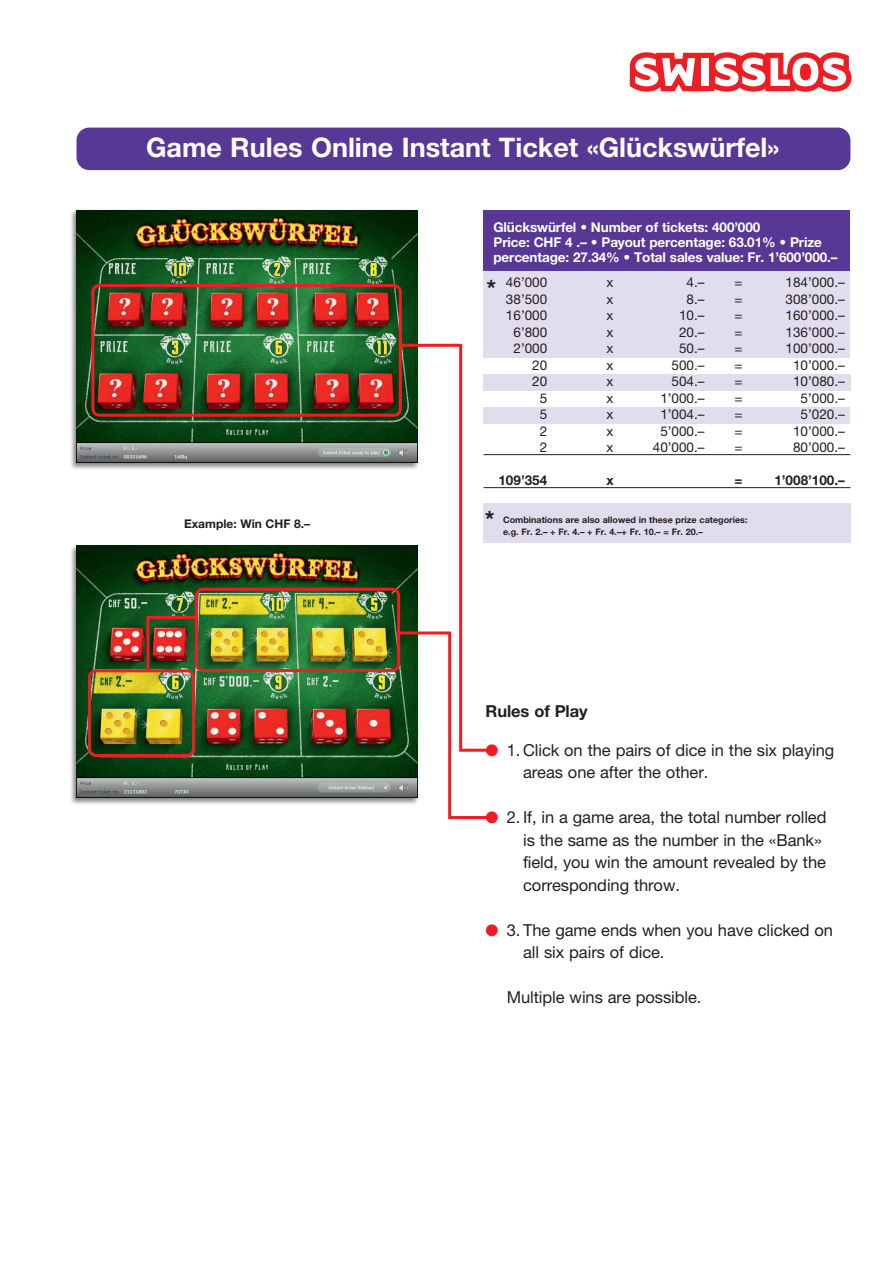
<style>
.page{position:relative;width:893px;height:1263px;background:#fff}
.page>*{position:absolute;margin:0;border:0;box-sizing:border-box;transform-origin:0 0}
.t1{font:700 27px "Helvetica Neue CE";color:#fff}
.t2{font:700 24px "Helvetica Neue CE";color:#231f20}
.t3{font:16.5px/22.5px "Helvetica Neue CE";letter-spacing:-.005em;color:#231f20}
.t4{font:700 16.5px "Helvetica Neue CE";letter-spacing:-.005em;color:#231f20}
.t5{font:13.5px "Helvetica Neue CE";color:#231f20}
.t6{font:700 13.5px/15px "Helvetica Neue CE";letter-spacing:-.01em;color:#fff}
.t7{font:700 13.5px "Helvetica Neue CE";color:#231f20}
.t8{font:700 12px "Helvetica Neue CE";color:#231f20}
.t9{font:700 9px/12px "Helvetica Neue CE";color:#231f20}
.s1{color:#ee1d23}
</style>
<div class="page">
<div style="left:69px;top:544px;width:350px;height:262px;background:#231f20;opacity:.55"></div>
<img style="left:77px;top:545px;width:318px;height:253px">
<div style="left:69px;top:208px;width:350px;height:262px;background:#231f20;opacity:.55"></div>
<img style="left:77px;top:210px;width:341px;height:253px">
<div style="left:77px;top:128px;width:773px;height:42px;background:#593795;border-radius:13px"></div>
<svg style="left:630px;top:52px;width:222px;height:40px"></svg>
<div style="left:91px;top:284px;width:311px;height:133px;border:3px solid #ee1d23;border-radius:6px"></div>
<div style="left:483px;top:407px;width:367px;height:16px;background:#e2ddee"></div>
<div style="left:483px;top:268px;width:367px;height:89px;background:#e2ddee"></div>
<div style="left:483px;top:374px;width:368px;height:17px;background:#e2ddee"></div>
<hr style="left:483px;top:454px;width:367px;height:1px;background:#231f20">
<hr style="left:483px;top:487px;width:367px;height:1px;background:#231f20">
<div style="left:483px;top:210px;width:367px;height:61px;background:#593795"></div>
<div style="left:483px;top:503px;width:368px;height:39px;background:#e2ddee"></div>
<div style="left:88px;top:669px;width:107px;height:88px;border:3px solid #ee1d23;border-radius:6px"></div>
<img style="left:145px;top:614px;width:53px;height:61px">
<div style="left:195px;top:588px;width:205px;height:84px;border:3px solid #ee1d23;border-radius:6px"></div>
<svg style="left:395px;top:342px;width:108px;height:478px"></svg>
<h1 class="t1" style="left:146px;top:131px;width:635px">Game Rules Online Instant Ticket «Glückswürfel»</h1>
<p class="t8" style="left:184px;top:517px;width:128px">Example: Win CHF 8.–</p>
<p class="t6" style="left:493px;top:220px;width:345px">Glückswürfel • Number of tickets: 400’000<br>Price: CHF 4 .– • Payout percentage: 63.01% • Prize percentage: 27.34% • Total sales value: Fr. 1’600’000.–</p>
<p class="t5" style="left:506px;top:274px;width:43px">46’000</p>
<p class="t5" style="left:606px;top:274px;width:8px">x</p>
<p class="t5" style="left:687px;top:274px;width:20px">4.–</p>
<p class="t5" style="left:735px;top:274px;width:10px">=</p>
<p class="t5" style="left:786px;top:274px;width:61px">184’000.–</p>
<p class="t5" style="left:506px;top:291px;width:43px">38’500</p>
<p class="t5" style="left:606px;top:291px;width:8px">x</p>
<p class="t5" style="left:687px;top:291px;width:20px">8.–</p>
<p class="t5" style="left:735px;top:291px;width:10px">=</p>
<p class="t5" style="left:786px;top:291px;width:61px">308’000.–</p>
<p class="t5" style="left:506px;top:307px;width:43px">16’000</p>
<p class="t5" style="left:606px;top:307px;width:8px">x</p>
<p class="t5" style="left:679px;top:307px;width:27px">10.–</p>
<p class="t5" style="left:735px;top:307px;width:10px">=</p>
<p class="t5" style="left:786px;top:307px;width:61px">160’000.–</p>
<p class="t5" style="left:513px;top:324px;width:35px">6’800</p>
<p class="t5" style="left:606px;top:324px;width:8px">x</p>
<p class="t5" style="left:679px;top:324px;width:27px">20.–</p>
<p class="t5" style="left:735px;top:324px;width:10px">=</p>
<p class="t5" style="left:786px;top:324px;width:61px">136’000.–</p>
<p class="t5" style="left:513px;top:340px;width:35px">2’000</p>
<p class="t5" style="left:606px;top:340px;width:8px">x</p>
<p class="t5" style="left:679px;top:340px;width:27px">50.–</p>
<p class="t5" style="left:735px;top:340px;width:10px">=</p>
<p class="t5" style="left:786px;top:340px;width:61px">100’000.–</p>
<p class="t5" style="left:532px;top:357px;width:17px">20</p>
<p class="t5" style="left:606px;top:357px;width:8px">x</p>
<p class="t5" style="left:672px;top:357px;width:35px">500.–</p>
<p class="t5" style="left:735px;top:357px;width:10px">=</p>
<p class="t5" style="left:793px;top:357px;width:53px">10’000.–</p>
<p class="t5" style="left:532px;top:373px;width:17px">20</p>
<p class="t5" style="left:606px;top:373px;width:8px">x</p>
<p class="t5" style="left:672px;top:373px;width:35px">504.–</p>
<p class="t5" style="left:735px;top:373px;width:10px">=</p>
<p class="t5" style="left:793px;top:373px;width:53px">10’080.–</p>
<p class="t5" style="left:540px;top:390px;width:9px">5</p>
<p class="t5" style="left:606px;top:390px;width:8px">x</p>
<p class="t5" style="left:660px;top:390px;width:46px">1’000.–</p>
<p class="t5" style="left:735px;top:390px;width:10px">=</p>
<p class="t5" style="left:801px;top:390px;width:46px">5’000.–</p>
<p class="t5" style="left:540px;top:406px;width:9px">5</p>
<p class="t5" style="left:606px;top:406px;width:8px">x</p>
<p class="t5" style="left:660px;top:406px;width:46px">1’004.–</p>
<p class="t5" style="left:735px;top:406px;width:10px">=</p>
<p class="t5" style="left:801px;top:406px;width:46px">5’020.–</p>
<p class="t5" style="left:540px;top:423px;width:9px">2</p>
<p class="t5" style="left:606px;top:423px;width:8px">x</p>
<p class="t5" style="left:660px;top:423px;width:46px">5’000.–</p>
<p class="t5" style="left:735px;top:423px;width:10px">=</p>
<p class="t5" style="left:793px;top:423px;width:53px">10’000.–</p>
<p class="t5" style="left:540px;top:439px;width:9px">2</p>
<p class="t5" style="left:606px;top:439px;width:8px">x</p>
<p class="t5" style="left:653px;top:439px;width:53px">40’000.–</p>
<p class="t5" style="left:735px;top:439px;width:10px">=</p>
<p class="t5" style="left:793px;top:439px;width:53px">80’000.–</p>
<p class="t7" style="left:498px;top:472px;width:50px">109’354</p>
<p class="t7" style="left:606px;top:472px;width:9px">x</p>
<p class="t7" style="left:735px;top:472px;width:10px">=</p>
<p class="t7" style="left:774px;top:472px;width:72px">1’008’100.–</p>
<h2 class="t2" style="left:486px;top:274px;width:11px">*</h2>
<h2 class="t2" style="left:485px;top:504px;width:11px">*</h2>
<p class="t9" style="left:503px;top:514px;width:246px">Combinations are also allowed in these prize categories: e.g. Fr. 2.– + Fr. 4.– + Fr. 4.–+ Fr. 10.– = Fr. 20.–</p>
<p class="t4" style="left:485px;top:700px;width:104px">Rules of Play</p>
<p class="t3" style="left:523px;top:739px;width:313px;text-indent:-38px"><span class="s1">●</span> 1. Click on the pairs of dice in the six playing areas one after the other.</p>
<p class="t3" style="left:523px;top:806px;width:305px;text-indent:-38px"><span class="s1">●</span> 2. If, in a game area, the total number rolled is the same as the number in the «Bank» field, you win the amount revealed by the corresponding throw.</p>
<p class="t3" style="left:523px;top:919px;width:311px;text-indent:-38px"><span class="s1">●</span> 3. The game ends when you have clicked on all six pairs of dice.</p>
<p class="t3" style="left:507px;top:986px;width:196px">Multiple wins are possible.</p>
</div>
